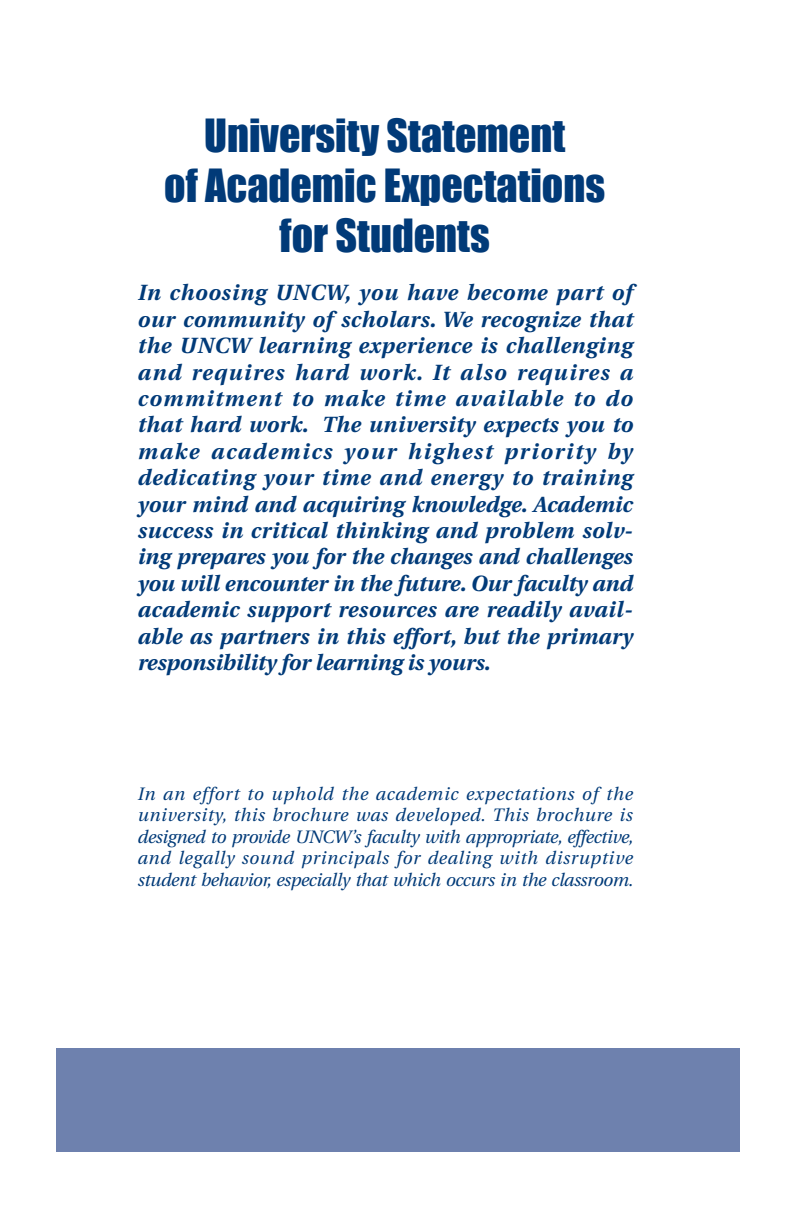
<style>
.page{position:relative;width:792px;height:1224px;background:#fff}
.page>*{position:absolute;margin:0;border:0;box-sizing:border-box;transform-origin:0 0}
.heading_1{font:42px "Impact";color:#013a78}
.heading_3{font:italic 700 22px/26.4px "Utopia";color:#013a78;text-align:justify}
.t1{font:italic 18px/21.6px "Utopia";letter-spacing:-.02em;color:#013a78;text-align:justify}
</style>
<div class="page">
<div style="left:56px;top:1048px;width:684px;height:104px;background:#6e81ae"></div>
<p class="heading_1" style="left:204px;top:109px;width:362px">University Statement</p>
<p class="heading_1" style="left:164px;top:160px;width:442px">of Academic Expectations</p>
<p class="heading_1" style="left:280px;top:210px;width:212px">for Students</p>
<p class="heading_3" style="left:137px;top:280px;width:497px">In choosing UNCW, you have become part of our community of scholars. We recognize that the UNCW learning experience is challenging and requires hard work. It also requires a commitment to make time available to do that hard work. The university expects you to make academics your highest priority by dedicating your time and energy to training your mind and acquiring knowledge. Academic success in critical thinking and problem solv&shy;ing prepares you for the changes and challenges you will encounter in the future. Our faculty and academic support resources are readily avail&shy;able as partners in this effort, but the primary responsibility for learning is yours.</p>
<p class="t1" style="left:137px;top:783px;width:497px">In an effort to uphold the academic expectations of the university, this brochure was developed. This brochure is designed to provide UNCW’s faculty with appropriate, effective, and legally sound principals for dealing with disruptive student behavior, especially that which occurs in the classroom.</p>
</div>
